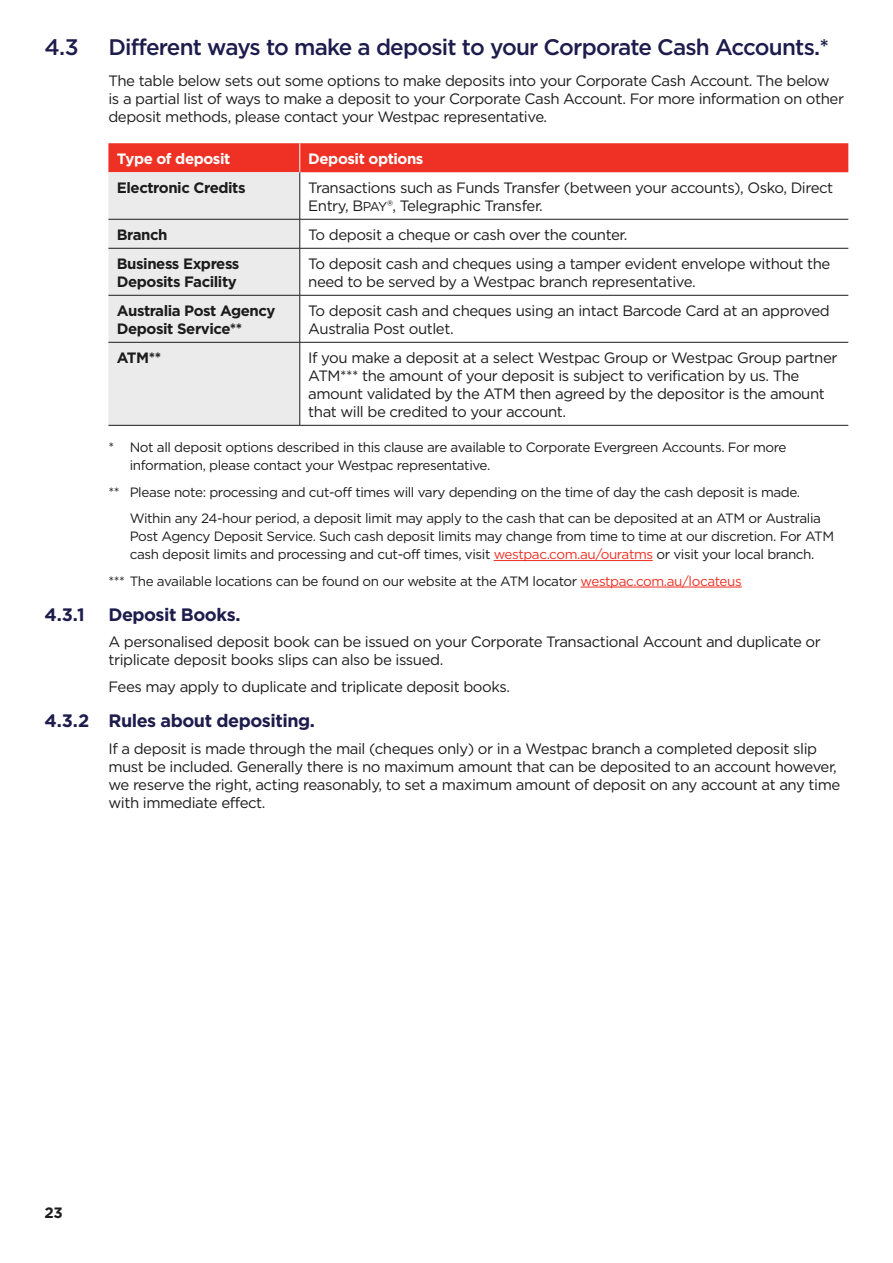
<style>
.page{position:relative;width:893px;height:1263px;background:#fff}
.page>*{position:absolute;margin:0;border:0;box-sizing:border-box;transform-origin:0 0}
.TH2_Numbered{font:500 22.5px "Gotham";letter-spacing:-.035em;color:#1d1c4d}
.TH3_Numbered{font:700 18px "Gotham";letter-spacing:-.025em;color:#1d1c4d}
.Body_Indent1{font:15px/18px "Gotham";letter-spacing:-.03em;color:#1c1c1c}
.Table_Body{font:15px/18px "Gotham";letter-spacing:-.03em;color:#1c1c1c}
.Table_Bold{font:700 15px/18px "Gotham";letter-spacing:-.03em;color:#1c1c1c}
.Table_Head_White{font:700 15px "Gotham";letter-spacing:-.03em;color:#fff}
.Asterisk{font:13.5px/18px "Gotham";letter-spacing:-.03em;color:#1c1c1c}
.Body_Indent1-2{font:13.5px/18px "Gotham";letter-spacing:-.03em;color:#1c1c1c}
.s1{font-size:12.75px}
.s2{color:#ee3124}
</style>
<div class="page">
<hr style="left:494px;top:560px;width:159px;height:1px;background:#ee3124">
<hr style="left:580px;top:587px;width:162px;height:1px;background:#ee3124">
<div style="left:108px;top:172px;width:192px;height:253px;background:#ebebec"></div>
<hr style="left:108px;top:219px;width:192px;height:1px;background:#1c1c1c">
<hr style="left:300px;top:219px;width:548px;height:1px;background:#1c1c1c">
<hr style="left:108px;top:248px;width:192px;height:1px;background:#1c1c1c">
<hr style="left:300px;top:248px;width:548px;height:1px;background:#1c1c1c">
<hr style="left:108px;top:295px;width:192px;height:1px;background:#1c1c1c">
<hr style="left:300px;top:295px;width:548px;height:1px;background:#1c1c1c">
<hr style="left:108px;top:342px;width:192px;height:1px;background:#1c1c1c">
<hr style="left:300px;top:342px;width:548px;height:1px;background:#1c1c1c">
<hr style="left:108px;top:425px;width:192px;height:1px;background:#1c1c1c">
<hr style="left:300px;top:172px;width:1px;height:47px;background:#1c1c1c">
<svg style="left:300px;top:219px;width:1px;height:29px"></svg>
<hr style="left:300px;top:248px;width:1px;height:47px;background:#1c1c1c">
<hr style="left:300px;top:295px;width:1px;height:47px;background:#1c1c1c">
<hr style="left:300px;top:342px;width:1px;height:83px;background:#1c1c1c">
<hr style="left:300px;top:425px;width:548px;height:1px;background:#1c1c1c">
<div style="left:108px;top:143px;width:740px;height:29px;background:#ee3124"></div>
<h3 class="TH2_Numbered" style="left:45px;top:33px;width:35px">4.3</h3>
<h3 class="TH2_Numbered" style="left:108px;top:33px;width:722px">Different ways to make a deposit to your Corporate Cash Accounts.*</h3>
<p class="Body_Indent1" style="left:108px;top:71px;width:737px">The table below sets out some options to make deposits into your Corporate Cash Account. The below is a partial list of ways to make a deposit to your Corporate Cash Account. For more information on other deposit methods, please contact your Westpac representative.</p>
<p class="Table_Head_White" style="left:117px;top:148px;width:115px">Type of deposit</p>
<p class="Table_Head_White" style="left:308px;top:148px;width:117px">Deposit options</p>
<p class="Table_Bold" style="left:117px;top:178px;width:130px">Electronic Credits</p>
<p class="Table_Body" style="left:308px;top:178px;width:527px">Transactions such as Funds Transfer (between your accounts), Osko, Direct<br>Entry, B<span class="s1">PAY</span>®, Telegraphic Transfer.</p>
<p class="Table_Bold" style="left:117px;top:225px;width:52px">Branch</p>
<p class="Table_Body" style="left:308px;top:225px;width:321px">To deposit a cheque or cash over the counter.</p>
<p class="Table_Bold" style="left:117px;top:254px;width:124px">Business Express<br>Deposits Facility</p>
<p class="Table_Body" style="left:308px;top:254px;width:524px">To deposit cash and cheques using a tamper evident envelope without the need to be served by a Westpac branch representative.</p>
<p class="Table_Bold" style="left:117px;top:301px;width:160px">Australia Post Agency<br>Deposit Service**</p>
<p class="Table_Body" style="left:308px;top:301px;width:523px">To deposit cash and cheques using an intact Barcode Card at an approved<br>Australia Post outlet.</p>
<p class="Table_Bold" style="left:117px;top:348px;width:46px">ATM**</p>
<p class="Table_Body" style="left:308px;top:348px;width:531px">If you make a deposit at a select Westpac Group or Westpac Group partner ATM*** the amount of your deposit is subject to verification by us. The amount validated by the ATM then agreed by the depositor is the amount that will be credited to your account.</p>
<p class="Asterisk" style="left:130px;top:438px;width:658px;text-indent:-21px">* Not all deposit options described in this clause are available to Corporate Evergreen Accounts. For more information, please contact your Westpac representative.</p>
<p class="Asterisk" style="left:108px;top:482px;width:693px">** Please note: processing and cut-off times will vary depending on the time of day the cash deposit is made.</p>
<p class="Body_Indent1-2" style="left:130px;top:509px;width:706px">Within any 24-hour period, a deposit limit may apply to the cash that can be deposited at an ATM or Australia<br>Post Agency Deposit Service. Such cash deposit limits may change from time to time at our discretion. For ATM cash deposit limits and processing and cut-off times, visit <span class="s2">westpac.com.au/ouratms</span> or visit your local branch.</p>
<p class="Asterisk" style="left:108px;top:571px;width:635px">*** The available locations can be found on our website at the ATM locator <span class="s2">westpac.com.au/locateus</span></p>
<h4 class="TH3_Numbered" style="left:45px;top:602px;width:41px">4.3.1</h4>
<h4 class="TH3_Numbered" style="left:108px;top:602px;width:134px">Deposit Books.</h4>
<p class="Body_Indent1" style="left:108px;top:633px;width:714px">A personalised deposit book can be issued on your Corporate Transactional Account and duplicate or triplicate deposit books slips can also be issued.</p>
<p class="Body_Indent1" style="left:108px;top:677px;width:403px">Fees may apply to duplicate and triplicate deposit books.</p>
<h4 class="TH3_Numbered" style="left:45px;top:709px;width:272px">4.3.2 Rules about depositing.</h4>
<p class="Body_Indent1" style="left:108px;top:739px;width:733px">If a deposit is made through the mail (cheques only) or in a Westpac branch a completed deposit slip must be included. Generally there is no maximum amount that can be deposited to an account however, we reserve the right, acting reasonably, to set a maximum amount of deposit on any account at any time with immediate effect.</p>
<p class="Table_Bold" style="left:45px;top:1204px;width:20px">23</p>
</div>
